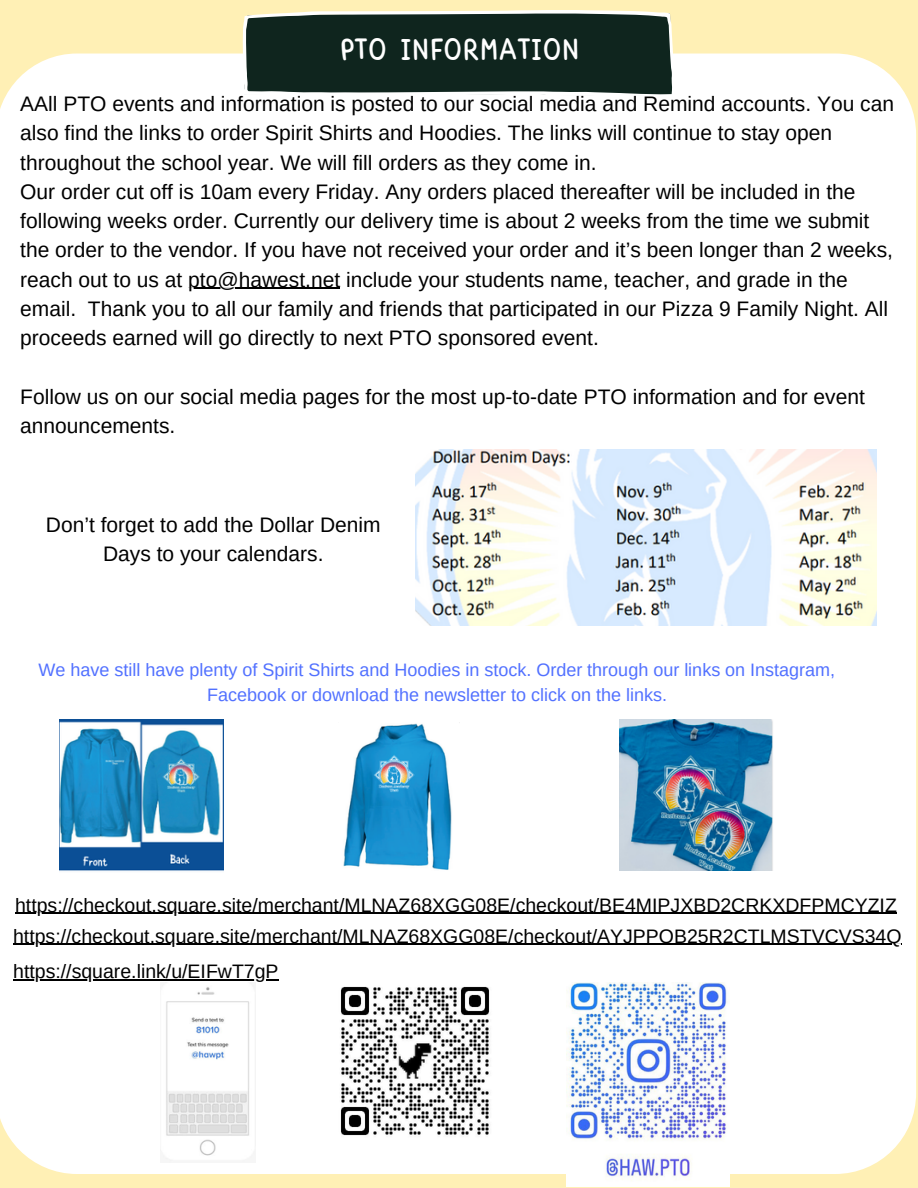
<style>
.page{position:relative;width:918px;height:1188px;background:#fff0b5}
.page>*{position:absolute;margin:0;border:0;box-sizing:border-box;transform-origin:0 0}
.t1{font:31.95px "Yvesyvesdrawing";color:#fff}
.t2{font:21px/29.2px "Arimo";color:#000}
.t3{font:19.5px "Arimo";color:#000}
.t4{font:18px/24.8px "Arimo";color:#5271ff;text-align:center}
</style>
<div class="page">
<div style="left:0;top:54px;width:916px;height:1120px;background:#fff"></div>
<svg style="left:243px;top:10px;width:432px;height:87px;background:#2d4039"></svg>
<img style="left:415px;top:450px;width:461px;height:175px">
<img style="left:60px;top:720px;width:164px;height:153px">
<img style="left:339px;top:722px;width:120px;height:154px">
<img style="left:620px;top:720px;width:154px;height:150px">
<img style="left:567px;top:983px;width:163px;height:203px">
<img style="left:326px;top:971px;width:178px;height:179px">
<img style="left:161px;top:983px;width:94px;height:180px">
<hr style="left:188px;top:288px;width:152px;height:1px;background:#000">
<hr style="left:15px;top:913px;width:882px;height:1px;background:#000">
<hr style="left:13px;top:944px;width:889px;height:1px;background:#000">
<hr style="left:13px;top:979px;width:266px;height:1px;background:#000">
<p class="t1" style="left:340px;top:36px;width:242px">PTO INFORMATION</p>
<p class="t2" style="left:20px;top:89px;width:875px">AAll PTO events and information is posted to our social media and Remind accounts. You can also find the links to order Spirit Shirts and Hoodies. The links will continue to stay open throughout the school year. We will fill orders as they come in.</p>
<p class="t2" style="left:20px;top:177px;width:874px">Our order cut off is 10am every Friday. Any orders placed thereafter will be included in the following weeks order. Currently our delivery time is about 2 weeks from the time we submit the order to the vendor. If you have not received your order and it’s been longer than 2 weeks, reach out to us at pto@hawest.net include your students name, teacher, and grade in the email. Thank you to all our family and friends that participated in our Pizza 9 Family Night. All proceeds earned will go directly to next PTO sponsored event.</p>
<p class="t2" style="left:20px;top:382px;width:846px">Follow us on our social media pages for the most up-to-date PTO information and for event announcements.</p>
<p class="t2" style="left:46px;top:510px;width:336px;text-align:center">Don’t forget to add the Dollar Denim<br>Days to your calendars.</p>
<p class="t4" style="left:39px;top:658px;width:798px">We have still have plenty of Spirit Shirts and Hoodies in stock. Order through our links on Instagram,<br>Facebook or download the newsletter to click on the links.</p>
<p class="t3" style="left:15px;top:894px;width:883px">https://checkout.square.site/merchant/MLNAZ68XGG08E/checkout/BE4MIPJXBD2CRKXDFPMCYZIZ</p>
<p class="t3" style="left:13px;top:925px;width:890px">https://checkout.square.site/merchant/MLNAZ68XGG08E/checkout/AYJPPOB25R2CTLMSTVCVS34Q</p>
<p class="t3" style="left:13px;top:960px;width:267px">https://square.link/u/EIFwT7gP</p>
</div>
